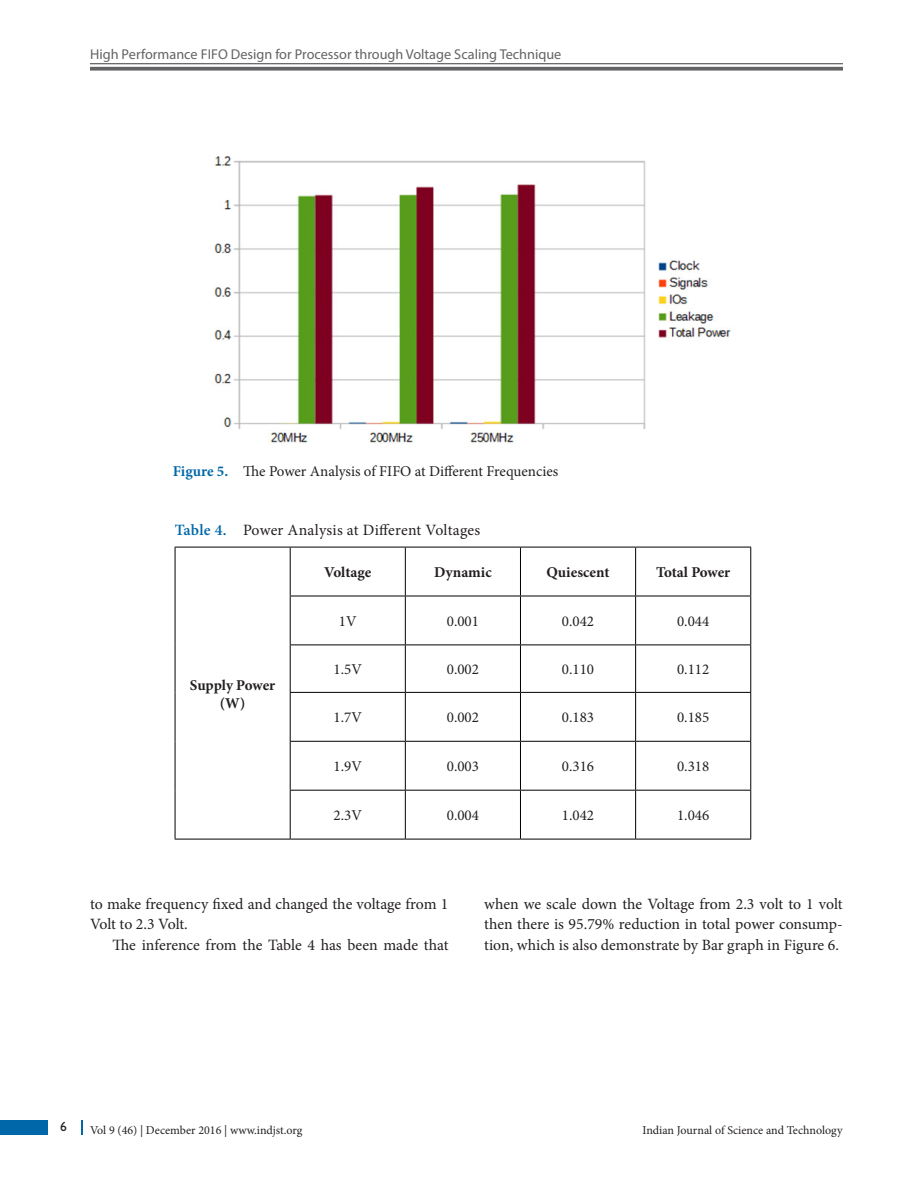
<style>
.page{position:relative;width:918px;height:1188px;background:#fff}
.page>*{position:absolute;margin:0;border:0;box-sizing:border-box;transform-origin:0 0}
.Text_Ind{font:15.75px/20.2px "Minion Pro";letter-spacing:-.005em;color:#231f20}
.TabTitle{font:15.75px "Minion Pro";letter-spacing:.015em;color:#231f20}
.TabBody{font:15px "Minion Pro";color:#231f20}
.Fig_cap{font:15px "Minion Pro";color:#231f20}
.TabBody-2{font:700 15px/18px "Minion Pro";letter-spacing:-.005em;color:#231f20;text-align:center}
.t1{font:14.25px "Myriad Pro";color:#636366}
.t2{font:13.5px "Gill Sans";color:#231f20}
.t3{font:12px "Minion Pro";color:#231f20}
.s1{font-weight:700;color:#0068a9}
.s2{font-weight:600;color:#0068a9}
</style>
<div class="page">
<hr style="left:90px;top:63px;width:753px;height:1px;background:#636366">
<svg style="left:90px;top:67px;width:753px;height:4px;background:#737376"></svg>
<div style="left:0;top:1120px;width:47px;height:15px;background:#0068a9"></div>
<svg style="left:81px;top:1120px;width:1px;height:15px"></svg>
<img style="left:214px;top:156px;width:517px;height:287px">
<hr style="left:175px;top:547px;width:115px;height:1px;background:#000">
<hr style="left:175px;top:547px;width:1px;height:49px;background:#000">
<hr style="left:290px;top:547px;width:115px;height:1px;background:#000">
<hr style="left:290px;top:547px;width:1px;height:49px;background:#000">
<hr style="left:405px;top:547px;width:115px;height:1px;background:#000">
<hr style="left:405px;top:547px;width:1px;height:49px;background:#000">
<hr style="left:520px;top:547px;width:116px;height:1px;background:#000">
<hr style="left:520px;top:547px;width:1px;height:49px;background:#000">
<hr style="left:636px;top:547px;width:115px;height:1px;background:#000">
<hr style="left:635px;top:547px;width:1px;height:49px;background:#000">
<hr style="left:750px;top:547px;width:1px;height:49px;background:#000">
<hr style="left:175px;top:596px;width:1px;height:49px;background:#000">
<hr style="left:290px;top:596px;width:115px;height:1px;background:#000">
<hr style="left:290px;top:596px;width:1px;height:49px;background:#000">
<hr style="left:405px;top:596px;width:115px;height:1px;background:#000">
<hr style="left:405px;top:596px;width:1px;height:49px;background:#000">
<hr style="left:520px;top:596px;width:116px;height:1px;background:#000">
<hr style="left:520px;top:596px;width:1px;height:49px;background:#000">
<hr style="left:636px;top:596px;width:115px;height:1px;background:#000">
<hr style="left:635px;top:596px;width:1px;height:49px;background:#000">
<hr style="left:750px;top:596px;width:1px;height:49px;background:#000">
<hr style="left:175px;top:645px;width:1px;height:47px;background:#000">
<hr style="left:290px;top:645px;width:115px;height:1px;background:#000">
<hr style="left:290px;top:645px;width:1px;height:47px;background:#000">
<hr style="left:405px;top:645px;width:115px;height:1px;background:#000">
<hr style="left:405px;top:645px;width:1px;height:47px;background:#000">
<hr style="left:520px;top:645px;width:116px;height:1px;background:#000">
<hr style="left:520px;top:645px;width:1px;height:47px;background:#000">
<hr style="left:636px;top:645px;width:115px;height:1px;background:#000">
<hr style="left:635px;top:645px;width:1px;height:47px;background:#000">
<hr style="left:750px;top:645px;width:1px;height:47px;background:#000">
<hr style="left:175px;top:692px;width:1px;height:49px;background:#000">
<hr style="left:290px;top:692px;width:115px;height:1px;background:#000">
<hr style="left:290px;top:693px;width:1px;height:48px;background:#000">
<hr style="left:405px;top:692px;width:115px;height:1px;background:#000">
<hr style="left:405px;top:693px;width:1px;height:48px;background:#000">
<hr style="left:520px;top:692px;width:116px;height:1px;background:#000">
<hr style="left:520px;top:693px;width:1px;height:48px;background:#000">
<hr style="left:636px;top:692px;width:115px;height:1px;background:#000">
<hr style="left:635px;top:693px;width:1px;height:48px;background:#000">
<hr style="left:750px;top:693px;width:1px;height:48px;background:#000">
<hr style="left:175px;top:741px;width:1px;height:49px;background:#000">
<hr style="left:290px;top:741px;width:115px;height:1px;background:#000">
<hr style="left:290px;top:742px;width:1px;height:48px;background:#000">
<hr style="left:405px;top:741px;width:115px;height:1px;background:#000">
<hr style="left:405px;top:742px;width:1px;height:48px;background:#000">
<hr style="left:520px;top:741px;width:116px;height:1px;background:#000">
<hr style="left:520px;top:742px;width:1px;height:48px;background:#000">
<hr style="left:636px;top:741px;width:115px;height:1px;background:#000">
<hr style="left:635px;top:742px;width:1px;height:48px;background:#000">
<hr style="left:750px;top:742px;width:1px;height:48px;background:#000">
<hr style="left:175px;top:790px;width:1px;height:49px;background:#000">
<hr style="left:290px;top:790px;width:115px;height:1px;background:#000">
<hr style="left:290px;top:791px;width:1px;height:48px;background:#000">
<hr style="left:405px;top:790px;width:115px;height:1px;background:#000">
<hr style="left:405px;top:791px;width:1px;height:48px;background:#000">
<hr style="left:520px;top:790px;width:116px;height:1px;background:#000">
<hr style="left:520px;top:791px;width:1px;height:48px;background:#000">
<hr style="left:636px;top:790px;width:115px;height:1px;background:#000">
<hr style="left:635px;top:791px;width:1px;height:48px;background:#000">
<hr style="left:750px;top:791px;width:1px;height:48px;background:#000">
<hr style="left:175px;top:839px;width:115px;height:1px;background:#000">
<hr style="left:290px;top:839px;width:115px;height:1px;background:#000">
<hr style="left:405px;top:839px;width:115px;height:1px;background:#000">
<hr style="left:520px;top:839px;width:116px;height:1px;background:#000">
<hr style="left:636px;top:839px;width:115px;height:1px;background:#000">
<p class="t1" style="left:90px;top:45px;width:473px">High Performance FIFO Design for Processor through Voltage Scaling Technique</p>
<p class="Fig_cap" style="left:173px;top:461px;width:387px"><span class="s1">Figure 5.</span> The Power Analysis of FIFO at Different Frequencies</p>
<p class="TabTitle" style="left:175px;top:519px;width:307px"><span class="s2">Table 4.</span> Power Analysis at Different Voltages</p>
<p class="TabBody-2" style="left:190px;top:676px;width:87px">Supply Power (W)</p>
<p class="TabBody-2" style="left:324px;top:563px;width:49px">Voltage</p>
<p class="TabBody-2" style="left:434px;top:563px;width:59px">Dynamic</p>
<p class="TabBody-2" style="left:547px;top:563px;width:65px">Quiescent</p>
<p class="TabBody-2" style="left:656px;top:563px;width:76px">Total Power</p>
<p class="TabBody" style="left:339px;top:611px;width:19px">1V</p>
<p class="TabBody" style="left:447px;top:611px;width:34px">0.001</p>
<p class="TabBody" style="left:562px;top:611px;width:34px">0.042</p>
<p class="TabBody" style="left:677px;top:611px;width:34px">0.044</p>
<p class="TabBody" style="left:334px;top:659px;width:30px">1.5V</p>
<p class="TabBody" style="left:447px;top:659px;width:34px">0.002</p>
<p class="TabBody" style="left:562px;top:659px;width:34px">0.110</p>
<p class="TabBody" style="left:677px;top:659px;width:34px">0.112</p>
<p class="TabBody" style="left:334px;top:707px;width:30px">1.7V</p>
<p class="TabBody" style="left:447px;top:707px;width:34px">0.002</p>
<p class="TabBody" style="left:562px;top:707px;width:34px">0.183</p>
<p class="TabBody" style="left:677px;top:707px;width:34px">0.185</p>
<p class="TabBody" style="left:334px;top:756px;width:30px">1.9V</p>
<p class="TabBody" style="left:447px;top:756px;width:34px">0.003</p>
<p class="TabBody" style="left:562px;top:756px;width:34px">0.316</p>
<p class="TabBody" style="left:677px;top:756px;width:34px">0.318</p>
<p class="TabBody" style="left:334px;top:805px;width:30px">2.3V</p>
<p class="TabBody" style="left:447px;top:805px;width:34px">0.004</p>
<p class="TabBody" style="left:562px;top:805px;width:34px">1.042</p>
<p class="TabBody" style="left:677px;top:805px;width:34px">1.046</p>
<p class="Text_Ind" style="left:90px;top:894px;width:360px">to make frequency fixed and changed the voltage from 1<br>Volt to 2.3 Volt.</p>
<p class="Text_Ind" style="left:112px;top:935px;width:337px">The inference from the Table 4 has been made that</p>
<p class="Text_Ind" style="left:484px;top:894px;width:360px;text-align:justify">when we scale down the Voltage from 2.3 volt to 1 volt then there is 95.79% reduction in total power consump&shy;tion, which is also demonstrate by Bar graph in Figure 6.</p>
<p class="t2" style="left:60px;top:1119px;width:8px">6</p>
<p class="t3" style="left:90px;top:1123px;width:214px">Vol 9 (46) | December 2016 | www.indjst.org</p>
<p class="t3" style="left:642px;top:1123px;width:202px">Indian Journal of Science and Technology</p>
</div>
